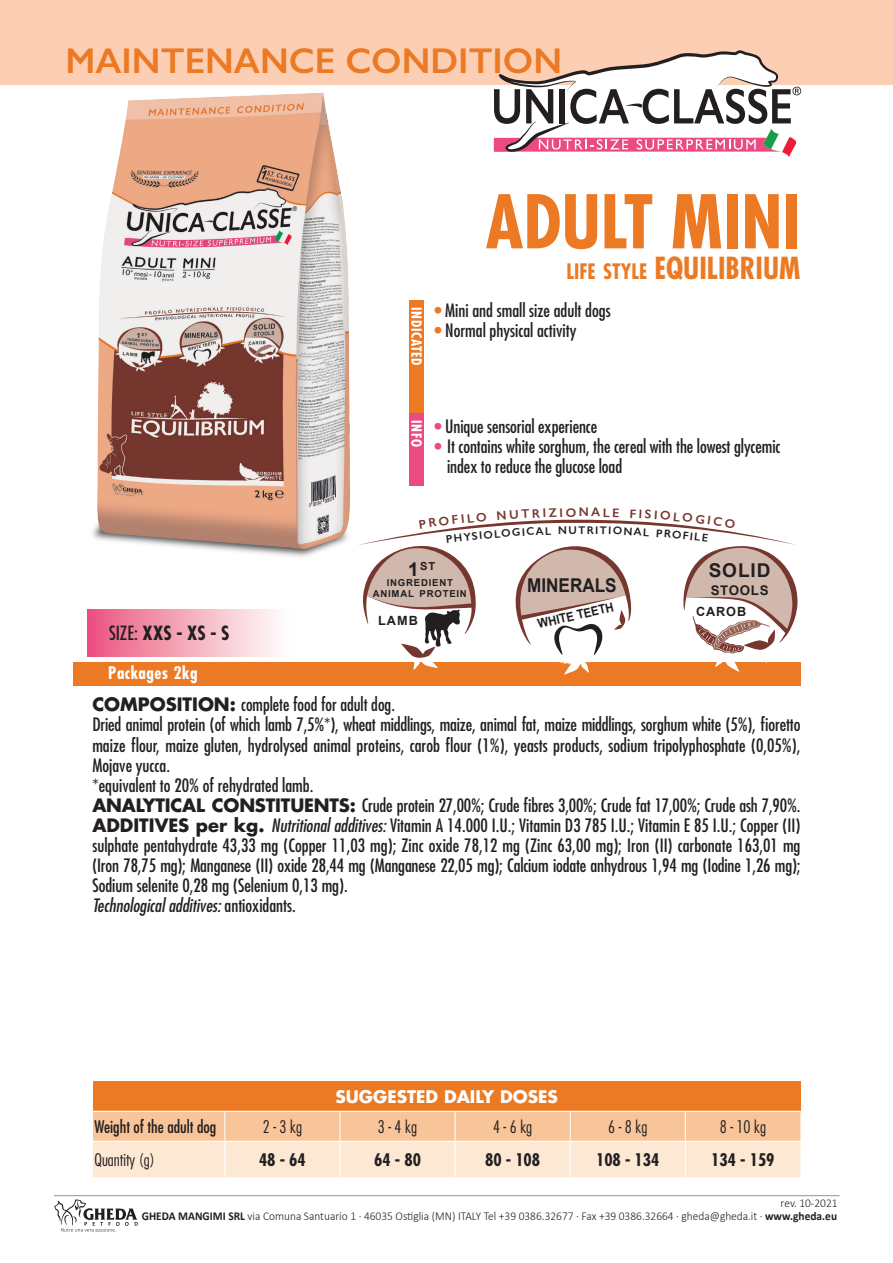
<style>
.page{position:relative;width:893px;height:1263px;background:#fff}
.page>*{position:absolute;margin:0;border:0;box-sizing:border-box;transform-origin:0 0}
.t1{font:700 condensed 71.85px "Futura Std";color:#ec7923}
.t2{font:600 36px "Gill Sans";color:#ec7923}
.t3{font:700 condensed 29.55px "Futura Std";color:#ec7923}
.t4{font:700 condensed 19.05px "Futura Std";color:#231f20}
.t5{font:700 19.05px "Arial";color:#231f20;scale:.9 1}
.t6{font:700 19.05px "Arial";color:#231f20}
.t7{font:condensed 18px/20.1px "Futura Std";color:#231f20}
.t8{font:italic condensed 18px "Futura Std";color:#231f20}
.t9{font:300 condensed 16.95px "Futura Std";color:#231f20}
.t10{font:700 condensed 16.95px "Futura Std";color:#231f20}
.t11{font:700 16.95px "Futura Std";color:#fff}
.t12{font:condensed 16.95px "Futura Std";color:#231f20}
.t13{font:700 condensed 16.95px "Futura Std";letter-spacing:.03em;color:#fff}
.t14{font:700 condensed 13.8px "Futura Std";letter-spacing:.05em;color:#fff}
.t15{font:700 13.35px "Arial";letter-spacing:.05em;color:#231f20}
.t16{font:700 12.75px "Arial";letter-spacing:.07em;color:#231f20;scale:.9 1}
.t17{font:700 12.75px "Arial";letter-spacing:.07em;color:#231f20}
.t18{font:600 12.45px "Gill Sans";color:#77372e}
.t19{font:300 12px "Calibri";color:#231f20;scale:.95 1}
.t20{font:700 11.1px "Arial";color:#231f20}
.t21{font:600 11.1px "Gill Sans";color:#231f20}
.t22{font:700 9.6px/10.6px "Arial";letter-spacing:.08em;color:#231f20;text-align:center}
.s1{font-weight:400}
.s2{font-size:20.7px}
.s3{color:#ec7923}
.s4{color:#ec4a81}
.s5{font-size:19.05px}
.s6{font-weight:700;font-stretch:normal}
.s7{font-style:italic}
.s8{font-style:normal}
.s9{font-weight:700}
</style>
<div class="page">
<div style="left:73px;top:662px;width:728px;height:24px;background:#ec7923"></div>
<img style="left:30px;top:84px;width:378px;height:473px">
<div style="left:88px;top:610px;width:204px;height:47px;background:linear-gradient(to right,#eb567f,#fffffe)"></div>
<div style="left:409px;top:300px;width:15px;height:113px;background:#ec7923"></div>
<div style="left:409px;top:413px;width:15px;height:72px;background:#ec4a81"></div>
<div style="left:93px;top:1081px;width:707px;height:30px;background:#ec7923"></div>
<svg style="left:93px;top:1111px;width:707px;height:66px;background:#fad8ba"></svg>
<hr style="left:93px;top:1141px;width:132px;height:1px;background:#fff">
<hr style="left:225px;top:1141px;width:115px;height:1px;background:#fff">
<hr style="left:224px;top:1142px;width:1px;height:35px;background:#fff">
<hr style="left:340px;top:1141px;width:115px;height:1px;background:#fff">
<hr style="left:339px;top:1142px;width:1px;height:35px;background:#fff">
<hr style="left:455px;top:1141px;width:115px;height:1px;background:#fff">
<hr style="left:455px;top:1142px;width:1px;height:35px;background:#fff">
<hr style="left:570px;top:1141px;width:115px;height:1px;background:#fff">
<hr style="left:570px;top:1142px;width:1px;height:35px;background:#fff">
<hr style="left:685px;top:1141px;width:115px;height:1px;background:#fff">
<hr style="left:685px;top:1142px;width:1px;height:35px;background:#fff">
<div style="left:0;top:0;width:893px;height:84px;background:#fccfb4"></div>
<hr style="left:54px;top:1195px;width:786px;height:1px;background:#939598">
<svg style="left:54px;top:1199px;width:84px;height:33px"></svg>
<svg style="left:494px;top:50px;width:307px;height:108px"></svg>
<svg style="left:357px;top:508px;width:441px;height:166px"></svg>
<p class="t2" style="left:65px;top:39px;width:498px">MAINTENANCE CONDITION</p>
<p class="t4" style="left:109px;top:621px;width:122px"><span class="s1">SIZE:</span> XXS - XS - S</p>
<p class="t13" style="left:108px;top:663px;width:91px">Packages 2kg</p>
<p class="t14" style="left:425px;top:307px;width:60px;rotate:90deg">INDICATED</p>
<p class="t1" style="left:485px;top:177px;width:317px">ADULT MINI</p>
<p class="t3" style="left:566px;top:250px;width:236px"><span class="s2">LIFE STYLE</span> EQUILIBRIUM</p>
<p class="t7" style="left:434px;top:300px;width:178px"><span class="s3">•</span> Mini and small size adult dogs</p>
<p class="t7" style="left:434px;top:320px;width:144px"><span class="s3">•</span> Normal physical activity</p>
<p class="t14" style="left:425px;top:420px;width:28px;rotate:90deg">INFO</p>
<p class="t7" style="left:434px;top:416px;width:165px"><span class="s4">•</span> Unique sensorial experience</p>
<p class="t7" style="left:447px;top:436px;width:335px;text-indent:-13px"><span class="s4">•</span> It contains white sorghum, the cereal with the lowest glycemic index to reduce the glucose load</p>
<p class="t18" style="left:579px;top:505px;width:12px">N</p>
<p class="t21" style="left:578px;top:523px;width:17px">TR</p>
<p class="t20" style="left:408px;top:558px;width:29px"><span class="s5">1</span>ST</p>
<p class="t6" style="left:709px;top:558px;width:63px">SOLID</p>
<p class="t15" style="left:711px;top:581px;width:59px">STOOLS</p>
<p class="t17" style="left:696px;top:603px;width:52px">CAROB</p>
<p class="t5" style="left:527px;top:573px;width:101px">MINERALS</p>
<p class="t16" style="left:536px;top:616px;width:88px;rotate:-13deg">WHITE TEETH</p>
<p class="t22" style="left:373px;top:578px;width:96px">INGREDIENT<br>ANIMAL PROTEIN</p>
<p class="t17" style="left:378px;top:612px;width:41px">LAMB</p>
<p class="t7" style="left:92px;top:694px;width:304px"><span class="s6">COMPOSITION:</span> complete food for adult dog.</p>
<p class="t7" style="left:92px;top:715px;width:710px">Dried animal protein (of which lamb 7,5%*), wheat middlings, maize, animal fat, maize middlings, sorghum white (5%), fioretto</p>
<p class="t7" style="left:92px;top:735px;width:710px">maize flour, maize gluten, hydrolysed animal proteins, carob flour (1%), yeasts products, sodium tripolyphosphate (0,05%),</p>
<p class="t7" style="left:92px;top:755px;width:79px">Mojave yucca.</p>
<p class="t7" style="left:92px;top:775px;width:222px">*equivalent to 20% of rehydrated lamb.</p>
<p class="t7" style="left:92px;top:795px;width:710px"><span class="s6">ANALYTICAL CONSTITUENTS:</span> Crude protein 27,00%; Crude fibres 3,00%; Crude fat 17,00%; Crude ash 7,90%.</p>
<p class="t7" style="left:92px;top:815px;width:709px"><span class="s6">ADDITIVES per kg.</span> <span class="s7">Nutritional additives:</span> Vitamin A 14.000 I.U.; Vitamin D3 785 I.U.; Vitamin E 85 I.U.; Copper (II)</p>
<p class="t7" style="left:92px;top:835px;width:710px">sulphate pentahydrate 43,33 mg (Copper 11,03 mg); Zinc oxide 78,12 mg (Zinc 63,00 mg); Iron (II) carbonate 163,01 mg</p>
<p class="t7" style="left:92px;top:855px;width:710px">(Iron 78,75 mg); Manganese (II) oxide 28,44 mg (Manganese 22,05 mg); Calcium iodate anhydrous 1,94 mg (Iodine 1,26 mg);</p>
<p class="t7" style="left:92px;top:875px;width:257px">Sodium selenite 0,28 mg (Selenium 0,13 mg).</p>
<p class="t8" style="left:92px;top:895px;width:205px">Technological additives: <span class="s8">antioxidants.</span></p>
<p class="t11" style="left:335px;top:1085px;width:224px">SUGGESTED DAILY DOSES</p>
<p class="t12" style="left:94px;top:1117px;width:123px">Weight of the adult dog</p>
<p class="t9" style="left:263px;top:1117px;width:41px">2 - 3 kg</p>
<p class="t9" style="left:378px;top:1117px;width:41px">3 - 4 kg</p>
<p class="t9" style="left:493px;top:1117px;width:41px">4 - 6 kg</p>
<p class="t9" style="left:608px;top:1117px;width:41px">6 - 8 kg</p>
<p class="t9" style="left:720px;top:1117px;width:48px">8 - 10 kg</p>
<p class="t9" style="left:94px;top:1150px;width:62px">Quantity (g)</p>
<p class="t10" style="left:259px;top:1149px;width:48px">48 - 64</p>
<p class="t10" style="left:374px;top:1149px;width:48px">64 - 80</p>
<p class="t10" style="left:485px;top:1149px;width:57px">80 - 108</p>
<p class="t10" style="left:596px;top:1149px;width:65px">108 - 134</p>
<p class="t10" style="left:711px;top:1149px;width:65px">134 - 159</p>
<p class="t19" style="left:781px;top:1195px;width:61px">rev. 10-2021</p>
<p class="t19" style="left:142px;top:1208px;width:733px"><span class="s9">GHEDA MANGIMI SRL</span> via Comuna Santuario 1 · 46035 Ostiglia (MN) ITALY Tel +39 0386.32677 · Fax +39 0386.32664 · gheda@gheda.it · <span class="s9">www.gheda.eu</span></p>
</div>
